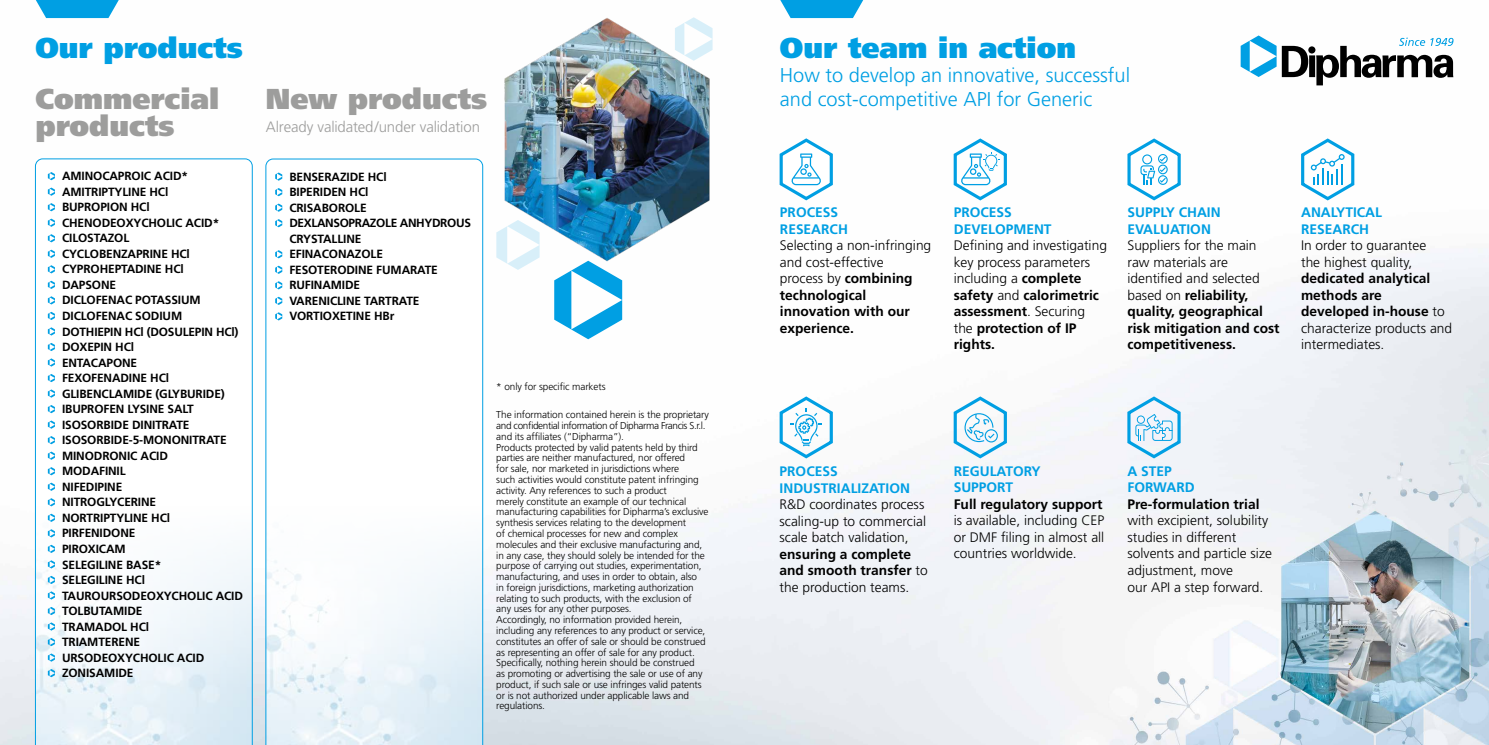
<style>
.page{position:relative;width:1489px;height:745px;background:#fff}
.page>*{position:absolute;margin:0;border:0;box-sizing:border-box;transform-origin:0 0}
.t1{font:900 28.75px/27.5px "Frutiger";color:#9d9d9c}
.t2{font:900 28.75px "Frutiger";color:#009fe3}
.t3{font:300 20px/24px "Frutiger";color:#009fe3}
.t4{font:300 15px "Frutiger";letter-spacing:-.01em;color:#9d9d9c}
.t5{font:300 13.75px/16.5px "Frutiger";color:#000}
.t6{font:700 13.75px/16.5px "Frutiger";color:#000}
.t7{font:700 13.75px/16.5px "Frutiger";color:#009fe3}
.t8{font:700 11.88px/15.5px "Frutiger";letter-spacing:-.01em;color:#000}
.t9{font:300 10px/10.8px "Frutiger";letter-spacing:-.01em;color:#000}
.s1{font-weight:700}
.s2{font-weight:300}
</style>
<div class="page">
<img style="left:0;top:0;width:1488px;height:744px">
<svg style="left:36px;top:0;width:83px;height:18px"></svg>
<svg style="left:780px;top:0;width:83px;height:18px"></svg>
<img style="left:496px;top:0;width:222px;height:273px">
<svg style="left:675px;top:17px;width:37px;height:44px"></svg>
<svg style="left:496px;top:220px;width:43px;height:50px"></svg>
<svg style="left:554px;top:260px;width:68px;height:79px"></svg>
<svg style="left:1240px;top:35px;width:213px;height:50px"></svg>
<svg style="left:1124px;top:136px;width:58px;height:66px"></svg>
<svg style="left:776px;top:394px;width:58px;height:66px"></svg>
<svg style="left:1124px;top:394px;width:58px;height:66px"></svg>
<svg style="left:1298px;top:136px;width:57px;height:66px"></svg>
<hr style="left:1340px;top:164px;width:2px;height:21px;background:#009fe3">
<svg style="left:950px;top:394px;width:58px;height:66px"></svg>
<svg style="left:776px;top:136px;width:58px;height:66px"></svg>
<svg style="left:950px;top:136px;width:58px;height:66px"></svg>
<svg style="left:35px;top:158px;width:218px;height:586px"></svg>
<svg style="left:265px;top:158px;width:218px;height:586px"></svg>
<svg style="left:48px;top:172px;width:7px;height:8px"></svg>
<svg style="left:48px;top:187px;width:7px;height:9px"></svg>
<svg style="left:48px;top:203px;width:7px;height:8px"></svg>
<svg style="left:48px;top:218px;width:7px;height:9px"></svg>
<svg style="left:48px;top:234px;width:7px;height:8px"></svg>
<svg style="left:48px;top:249px;width:7px;height:9px"></svg>
<svg style="left:48px;top:265px;width:7px;height:8px"></svg>
<svg style="left:48px;top:280px;width:7px;height:9px"></svg>
<svg style="left:48px;top:296px;width:7px;height:8px"></svg>
<svg style="left:48px;top:311px;width:7px;height:9px"></svg>
<svg style="left:48px;top:327px;width:7px;height:8px"></svg>
<svg style="left:48px;top:342px;width:7px;height:9px"></svg>
<svg style="left:48px;top:358px;width:7px;height:8px"></svg>
<svg style="left:48px;top:373px;width:7px;height:9px"></svg>
<svg style="left:48px;top:389px;width:7px;height:8px"></svg>
<svg style="left:48px;top:405px;width:7px;height:8px"></svg>
<svg style="left:48px;top:420px;width:7px;height:8px"></svg>
<svg style="left:48px;top:436px;width:7px;height:8px"></svg>
<svg style="left:48px;top:451px;width:7px;height:8px"></svg>
<svg style="left:48px;top:467px;width:7px;height:8px"></svg>
<svg style="left:48px;top:482px;width:7px;height:8px"></svg>
<svg style="left:48px;top:498px;width:7px;height:8px"></svg>
<svg style="left:48px;top:513px;width:7px;height:8px"></svg>
<svg style="left:48px;top:529px;width:7px;height:8px"></svg>
<svg style="left:48px;top:544px;width:7px;height:8px"></svg>
<svg style="left:48px;top:560px;width:7px;height:8px"></svg>
<svg style="left:48px;top:575px;width:7px;height:8px"></svg>
<svg style="left:48px;top:591px;width:7px;height:8px"></svg>
<svg style="left:48px;top:606px;width:7px;height:8px"></svg>
<svg style="left:48px;top:622px;width:7px;height:8px"></svg>
<svg style="left:48px;top:637px;width:7px;height:8px"></svg>
<svg style="left:48px;top:653px;width:7px;height:8px"></svg>
<svg style="left:48px;top:668px;width:7px;height:8px"></svg>
<svg style="left:275px;top:172px;width:7px;height:8px"></svg>
<svg style="left:275px;top:188px;width:7px;height:8px"></svg>
<svg style="left:275px;top:203px;width:7px;height:9px"></svg>
<svg style="left:275px;top:219px;width:7px;height:8px"></svg>
<svg style="left:275px;top:250px;width:7px;height:8px"></svg>
<svg style="left:275px;top:265px;width:7px;height:9px"></svg>
<svg style="left:275px;top:281px;width:7px;height:8px"></svg>
<svg style="left:275px;top:296px;width:7px;height:9px"></svg>
<svg style="left:275px;top:312px;width:7px;height:8px"></svg>
<h1 class="t2" style="left:35px;top:31px;width:209px">Our products</h1>
<h1 class="t2" style="left:780px;top:31px;width:298px">Our team in action</h1>
<h2 class="t3" style="left:780px;top:64px;width:352px">How to develop an innovative, successful and cost-competitive API for Generic</h2>
<h1 class="t1" style="left:35px;top:84px;width:185px">Commercial products</h1>
<h1 class="t1" style="left:266px;top:84px;width:223px">New products</h1>
<h3 class="t4" style="left:266px;top:119px;width:216px">Already validated/under validation</h3>
<p class="t8" style="left:62px;top:168px;width:182px">AMINOCAPROIC ACID*<br>AMITRIPTYLINE HCl<br>BUPROPION HCl<br>CHENODEOXYCHOLIC ACID*<br>CILOSTAZOL<br>CYCLOBENZAPRINE HCl<br>CYPROHEPTADINE HCl<br>DAPSONE<br>DICLOFENAC POTASSIUM<br>DICLOFENAC SODIUM<br>DOTHIEPIN HCl (DOSULEPIN HCl)<br>DOXEPIN HCl<br>ENTACAPONE<br>FEXOFENADINE HCl<br>GLIBENCLAMIDE (GLYBURIDE)<br>IBUPROFEN LYSINE SALT<br>ISOSORBIDE DINITRATE<br>ISOSORBIDE-5-MONONITRATE<br>MINODRONIC ACID<br>MODAFINIL<br>NIFEDIPINE<br>NITROGLYCERINE<br>NORTRIPTYLINE HCl<br>PIRFENIDONE<br>PIROXICAM<br>SELEGILINE BASE*<br>SELEGILINE HCl<br>TAUROURSODEOXYCHOLIC ACID<br>TOLBUTAMIDE<br>TRAMADOL HCl<br>TRIAMTERENE<br>URSODEOXYCHOLIC ACID<br>ZONISAMIDE</p>
<p class="t8" style="left:289px;top:169px;width:183px">BENSERAZIDE HCl<br>BIPERIDEN HCl<br>CRISABOROLE<br>DEXLANSOPRAZOLE ANHYDROUS<br>CRYSTALLINE<br>EFINACONAZOLE<br>FESOTERODINE FUMARATE<br>RUFINAMIDE<br>VARENICLINE TARTRATE<br>VORTIOXETINE HBr</p>
<p class="t9" style="left:496px;top:381px;width:111px">* only for specific markets</p>
<p class="t9" style="left:496px;top:409px;width:214px">The information contained herein is the proprietary and confidential information of Dipharma Francis S.r.l. and its affiliates (“Dipharma”).<br>Products protected by valid patents held by third parties are neither manufactured, nor offered<br>for sale, nor marketed in jurisdictions where<br>such activities would constitute patent infringing activity. Any references to such a product<br>merely constitute an example of our technical manufacturing capabilities for Dipharma’s exclusive synthesis services relating to the development<br>of chemical processes for new and complex molecules and their exclusive manufacturing and, in any case, they should solely be intended for the purpose of carrying out studies, experimentation, manufacturing, and uses in order to obtain, also<br>in foreign jurisdictions, marketing authorization relating to such products, with the exclusion of any uses for any other purposes.<br>Accordingly, no information provided herein, including any references to any product or service, constitutes an offer of sale or should be construed as representing an offer of sale for any product.<br>Specifically, nothing herein should be construed<br>as promoting or advertising the sale or use of any product, if such sale or use infringes valid patents or is not authorized under applicable laws and regulations.</p>
<h3 class="t7" style="left:780px;top:204px;width:69px">PROCESS<br>RESEARCH</h3>
<h3 class="t5" style="left:780px;top:237px;width:153px">Selecting a non-infringing and cost-effective<br>process by <span class="s1">combining technological innovation with our experience.</span></h3>
<h3 class="t7" style="left:953px;top:204px;width:99px">PROCESS<br>DEVELOPMENT</h3>
<h3 class="t5" style="left:953px;top:237px;width:155px">Defining and investigating key process parameters including a <span class="s1">complete safety</span> and <span class="s1">calorimetric assessment</span>. Securing the <span class="s1">protection of IP rights.</span></h3>
<h3 class="t7" style="left:1127px;top:204px;width:95px">SUPPLY CHAIN<br>EVALUATION</h3>
<h3 class="t6" style="left:1127px;top:237px;width:154px"><span class="s2">Suppliers for the main raw materials are identified and selected based on</span> reliability, quality, geographical risk mitigation and cost competitiveness.</h3>
<h3 class="t7" style="left:779px;top:463px;width:132px">PROCESS<br>INDUSTRIALIZATION</h3>
<h3 class="t5" style="left:779px;top:496px;width:148px">R&amp;D coordinates process scaling-up to commercial scale batch validation,</h3>
<h3 class="t6" style="left:779px;top:545px;width:150px">ensuring a complete and smooth transfer <span class="s2">to the production teams.</span></h3>
<h3 class="t7" style="left:953px;top:462px;width:89px">REGULATORY<br>SUPPORT</h3>
<h3 class="t6" style="left:953px;top:495px;width:150px">Full regulatory support</h3>
<h3 class="t5" style="left:953px;top:512px;width:152px;text-align:justify">is available, including CEP or DMF filing in almost all countries worldwide.</h3>
<h3 class="t7" style="left:1127px;top:462px;width:69px">A STEP<br>FORWARD</h3>
<h3 class="t6" style="left:1127px;top:495px;width:133px">Pre-formulation trial</h3>
<h3 class="t5" style="left:1127px;top:512px;width:146px">with excipient, solubility studies in different solvents and particle size adjustment, move<br>our API a step forward.</h3>
<h3 class="t7" style="left:1300px;top:204px;width:82px">ANALYTICAL<br>RESEARCH</h3>
<h3 class="t5" style="left:1300px;top:237px;width:127px">In order to guarantee the highest quality,</h3>
<h3 class="t6" style="left:1300px;top:270px;width:153px">dedicated analytical methods are developed in-house <span class="s2">to characterize products and intermediates.</span></h3>
</div>
